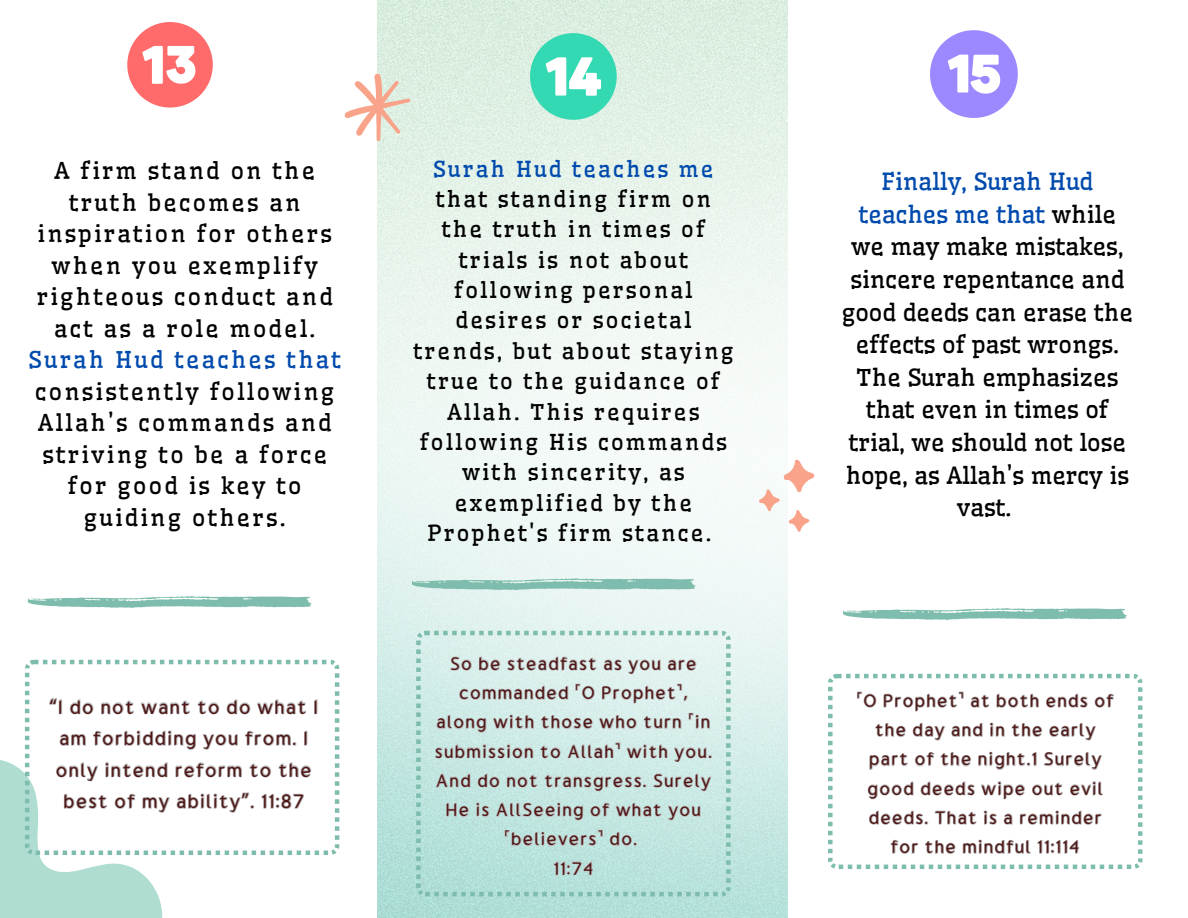
<style>
.page{position:relative;width:1188px;height:918px;background:#fff}
.page>*{position:absolute;margin:0;border:0;box-sizing:border-box;transform-origin:0 0}
.t1{font:23.25px/32.7px "Wellfleet";color:#000;text-align:center}
.t2{font:23.1px/31.5px "Gumela Arabic";letter-spacing:.06em;color:#4e1616;text-align:center}
.t3{font:22.8px/31.5px "Wellfleet";letter-spacing:.1em;color:#000;text-align:center}
.t4{font:21.75px/30.3px "Wellfleet";letter-spacing:.1em;color:#000;text-align:center}
.t5{font:21.6px/29.2px "Gumela Arabic";letter-spacing:.06em;color:#4e1616;text-align:center}
.s1{color:#004aad}
.s2{font-family:"Noto Sans"}
</style>
<div class="page">
<svg style="left:0;top:760px;width:163px;height:158px;fill:#afddd1"></svg>
<img style="left:378px;top:0;width:409px;height:918px">
<svg style="left:345px;top:74px;width:65px;height:67px"></svg>
<svg style="left:412px;top:578px;width:284px;height:12px;background:#9cccc0"></svg>
<svg style="left:28px;top:596px;width:284px;height:12px"></svg>
<svg style="left:758px;top:459px;width:57px;height:73px"></svg>
<svg style="left:828px;top:674px;width:314px;height:195px"></svg>
<svg style="left:843px;top:608px;width:284px;height:12px"></svg>
<svg style="left:416px;top:631px;width:315px;height:265px;background:#bfe2dc"></svg>
<svg style="left:25px;top:660px;width:314px;height:195px"></svg>
<svg style="left:127px;top:22px;width:86px;height:86px"></svg>
<svg style="left:530px;top:33px;width:87px;height:87px;background:#79e3c9"></svg>
<svg style="left:930px;top:30px;width:88px;height:88px"></svg>
<svg style="left:856px;top:684px;width:259px;height:171px"></svg>
<svg style="left:48px;top:689px;width:270px;height:62px"></svg>
<svg style="left:55px;top:757px;width:257px;height:66px"></svg>
<svg style="left:434px;top:647px;width:279px;height:230px;background:#c9e2de"></svg>
<h1 class="t3" style="left:29px;top:155px;width:314px">A firm stand on the truth becomes an inspiration for others when you exemplify righteous conduct and act as a role model.<br><span class="s1">Surah Hud teaches that </span>consistently following<br>Allah’s commands and striving to be a force for good is key to guiding others.</h1>
<p class="t2" style="left:49px;top:693px;width:270px">“I do not want to do what I am forbidding you from. I only intend reform to the best of my ability”. 11:87</p>
<p class="t4" style="left:413px;top:154px;width:321px"><span class="s1">Surah Hud teaches me </span>that standing firm on the truth in times of trials is not about following personal desires or societal trends, but about staying true to the guidance of<br>Allah. This requires following His commands with sincerity, as exemplified by the<br>Prophet's firm stance.</p>
<p class="t5" style="left:435px;top:651px;width:278px">So be steadfast as you are commanded <span class="s2">˹</span>O Prophet<span class="s2">˺</span>, along with those who turn <span class="s2">˹</span>in submission to Allah<span class="s2">˺</span> with you.<br>And do not transgress. Surely<br>He is AllSeeing of what you <span class="s2">˹</span>believers<span class="s2">˺</span> do.<br>11:74</p>
<p class="t1" style="left:842px;top:165px;width:293px"><span class="s1">Finally, Surah Hud teaches me that</span> while we may make mistakes, sincere repentance and good deeds can erase the effects of past wrongs.<br>The Surah emphasizes that even in times of trial, we should not lose hope, as Allah’s mercy is vast.</p>
<h1 class="t5" style="left:857px;top:688px;width:258px"><span class="s2">˹</span>O Prophet<span class="s2">˺</span> at both ends of the day and in the early part of the night.1 Surely good deeds wipe out evil deeds. That is a reminder for the mindful 11:114</h1>
</div>
